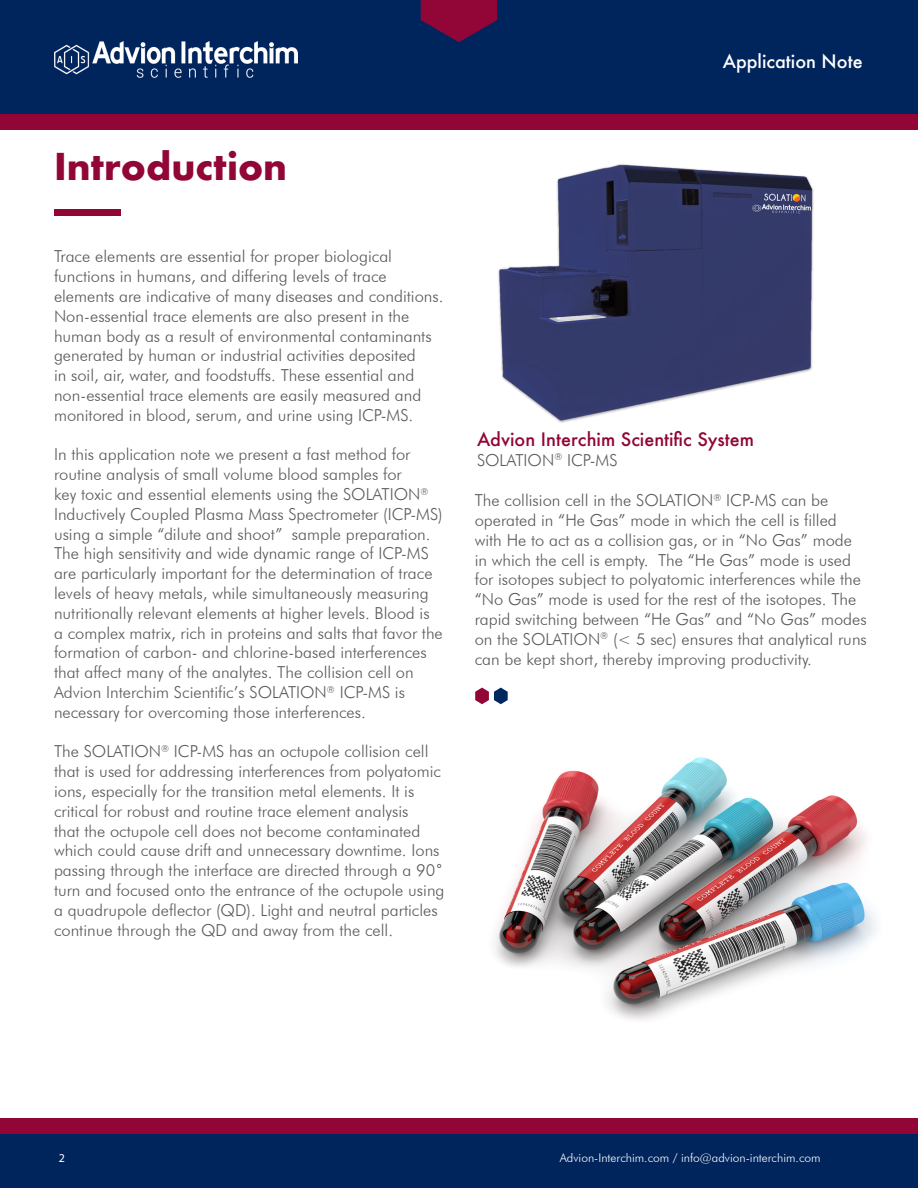
<style>
.page{position:relative;width:918px;height:1188px;background:#fff}
.page>*{position:absolute;margin:0;border:0;box-sizing:border-box;transform-origin:0 0}
.t1{font:700 36px "Futura";color:#910636}
.t2{font:500 18px "Futura";color:#910636}
.t3{font:500 18px "Futura";color:#fff}
.t4{font:300 16.5px/19.8px "Futura BT";color:#595a5a}
.t5{font:300 16.5px/19.8px "Futura BT";color:#595959}
.t6{font:300 12px "Futura BT";color:#fff}
.t7{font:12px "Myriad Pro";color:#fff}
</style>
<div class="page">
<div style="left:0;top:1134px;width:918px;height:54px;background:#00255d"></div>
<div style="left:0;top:0;width:918px;height:114px;background:#00255d"></div>
<svg style="left:421px;top:0;width:76px;height:42px"></svg>
<div style="left:54px;top:210px;width:67px;height:6px;background:#910636"></div>
<svg style="left:475px;top:688px;width:33px;height:16px"></svg>
<div style="left:0;top:114px;width:918px;height:16px;background:#910636"></div>
<div style="left:0;top:1119px;width:918px;height:15px;background:#910636"></div>
<img style="left:54px;top:42px;width:244px;height:36px">
<img style="left:498px;top:164px;width:316px;height:259px">
<img style="left:494px;top:757px;width:383px;height:263px">
<p class="t1" style="left:54px;top:140px;width:235px">Introduction</p>
<p class="t5" style="left:54px;top:247px;width:391px">Trace elements are essential for proper biological functions in humans, and differing levels of trace elements are indicative of many diseases and conditions.<br>Non-essential trace elements are also present in the human body as a result of environmental contaminants generated by human or industrial activities deposited<br>in soil, air, water, and foodstuffs. These essential and non-essential trace elements are easily measured and monitored in blood, serum, and urine using ICP-MS.</p>
<p class="t4" style="left:54px;top:445px;width:390px">In this application note we present a fast method for routine analysis of small volume blood samples for<br>key toxic and essential elements using the SOLATION<sup>® </sup>Inductively Coupled Plasma Mass Spectrometer (ICP-MS) using a simple “dilute and shoot” sample preparation.<br>The high sensitivity and wide dynamic range of ICP-MS are particularly important for the determination of trace levels of heavy metals, while simultaneously measuring nutritionally relevant elements at higher levels. Blood is<br>a complex matrix, rich in proteins and salts that favor the formation of carbon- and chlorine-based interferences that affect many of the analytes. The collision cell on Advion Interchim Scientific’s SOLATION<sup>®</sup> ICP-MS is necessary for overcoming those interferences.</p>
<p class="t4" style="left:54px;top:742px;width:392px">The SOLATION<sup>®</sup> ICP-MS has an octupole collision cell that is used for addressing interferences from polyatomic ions, especially for the transition metal elements. It is critical for robust and routine trace element analysis<br>that the octupole cell does not become contaminated which could cause drift and unnecessary downtime. Ions passing through the interface are directed through a 90˚ turn and focused onto the entrance of the octupole using a quadrupole deflector (QD). Light and neutral particles continue through the QD and away from the cell.</p>
<p class="t3" style="left:723px;top:49px;width:142px">Application Note</p>
<p class="t2" style="left:477px;top:427px;width:279px">Advion Interchim Scientific System</p>
<p class="t5" style="left:477px;top:450px;width:142px">SOLATION<sup>®</sup> ICP-MS</p>
<p class="t5" style="left:475px;top:490px;width:394px">The collision cell in the SOLATION<sup>®</sup> ICP-MS can be operated in “He Gas” mode in which the cell is filled with He to act as a collision gas, or in “No Gas” mode in which the cell is empty. The “He Gas” mode is used for isotopes subject to polyatomic interferences while the “No Gas” mode is used for the rest of the isotopes. The rapid switching between “He Gas” and “No Gas” modes on the SOLATION<sup>®</sup> (&lt; 5 sec) ensures that analytical runs can be kept short, thereby improving productivity.</p>
<p class="t7" style="left:59px;top:1150px;width:8px">2</p>
<p class="t6" style="left:560px;top:1151px;width:262px">Advion-Interchim.com / info@advion-interchim.com</p>
</div>
